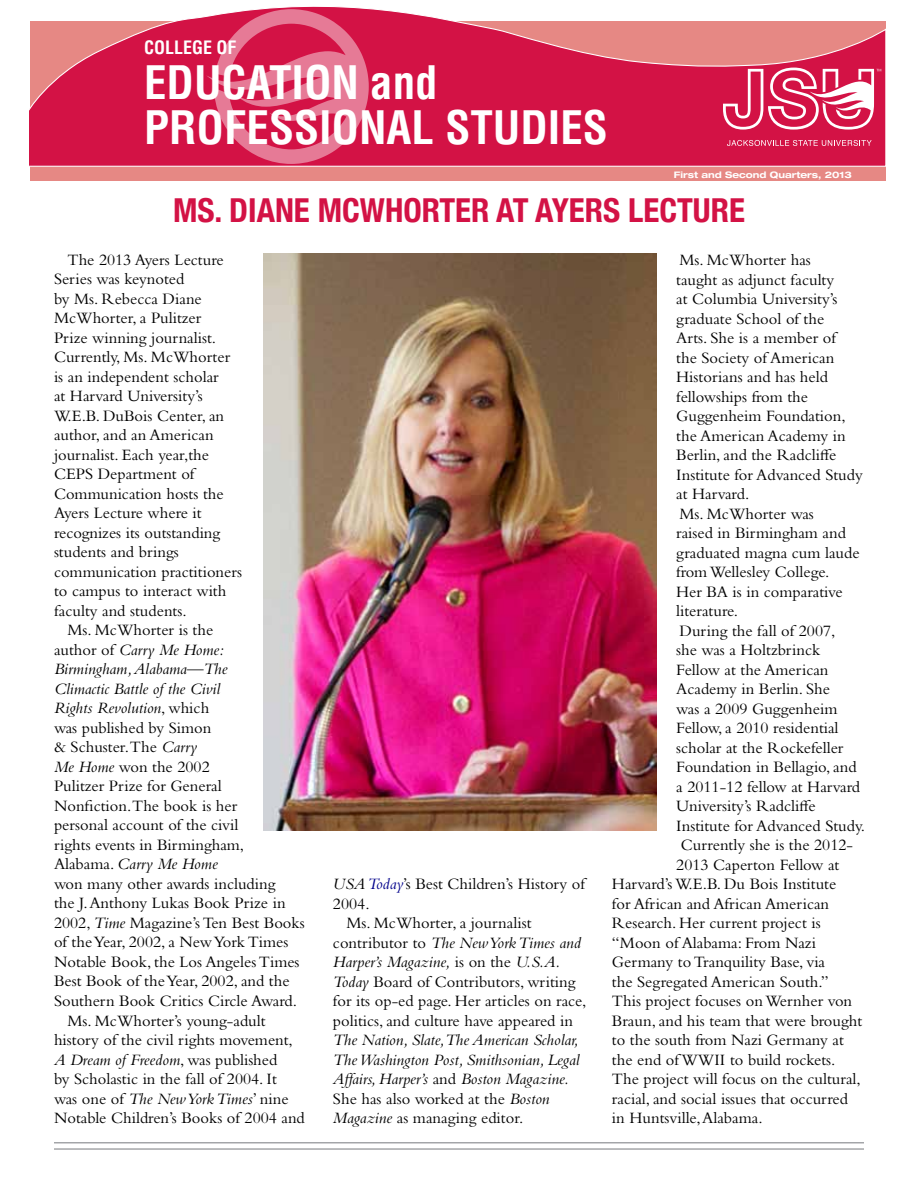
<style>
.page{position:relative;width:918px;height:1188px;background:#fff}
.page>*{position:absolute;margin:0;border:0;box-sizing:border-box;transform-origin:0 0}
.t1{font:700 condensed 45px/45px "Helvetica";color:#fff}
.t2{font:700 condensed 33px "Helvetica Neue";color:#d31245}
.t3{font:700 condensed 18px "Helvetica";color:#fff}
.t4{font:16.5px "Bembo Std";color:#000}
.t5{font:italic 16.5px/19.5px "Bembo Std";color:#000}
.t6{font:700 expanded 9px "Helvetica Neue";color:#fff}
.s1{font-style:normal}
.s2{font-style:italic}
.s3{font-style:italic;color:#00008b}
</style>
<div class="page">
<div style="left:30px;top:21px;width:856px;height:159px;background:#e68884"></div>
<hr style="left:54px;top:1142px;width:810px;height:1px;background:#939598">
<hr style="left:54px;top:1148px;width:810px;height:2px;background:#939598">
<svg style="left:30px;top:6px;width:856px;height:161px"></svg>
<svg style="left:727px;top:140px;width:145px;height:6px"></svg>
<svg style="left:723px;top:68px;width:158px;height:62px;background:#df567a"></svg>
<svg style="left:206px;top:9px;width:163px;height:155px;background:#db4069"></svg>
<img style="left:264px;top:254px;width:392px;height:577px">
<p class="t3" style="left:144px;top:37px;width:94px">COLLEGE OF</p>
<h1 class="t1" style="left:144px;top:60px;width:465px">EDUCATION and<br>PROFESSIONAL STUDIES</h1>
<p class="t6" style="left:674px;top:169px;width:180px">First and Second Quarters, 2013</p>
<h2 class="t2" style="left:173px;top:183px;width:573px">MS. DIANE MCWHORTER AT AYERS LECTURE</h2>
<p class="t4" style="left:67px;top:250px;width:158px">The 2013 Ayers Lecture</p>
<p class="t4" style="left:54px;top:270px;width:132px">Series was keynoted</p>
<p class="t4" style="left:54px;top:289px;width:149px">by Ms. Rebecca Diane</p>
<p class="t4" style="left:54px;top:309px;width:149px">McWhorter, a Pulitzer</p>
<p class="t4" style="left:54px;top:328px;width:164px">Prize winning journalist.</p>
<p class="t4" style="left:54px;top:348px;width:178px">Currently, Ms. McWhorter</p>
<p class="t4" style="left:54px;top:367px;width:166px">is an independent scholar</p>
<p class="t4" style="left:54px;top:387px;width:150px">at Harvard University’s</p>
<p class="t4" style="left:54px;top:406px;width:172px">W.E.B. DuBois Center, an</p>
<p class="t4" style="left:54px;top:426px;width:161px">author, and an American</p>
<p class="t4" style="left:54px;top:445px;width:157px">journalist. Each year,the</p>
<p class="t4" style="left:54px;top:465px;width:142px">CEPS Department of</p>
<p class="t4" style="left:54px;top:484px;width:171px">Communication hosts the</p>
<p class="t4" style="left:54px;top:504px;width:149px">Ayers Lecture where it</p>
<p class="t4" style="left:54px;top:523px;width:168px">recognizes its outstanding</p>
<p class="t4" style="left:54px;top:543px;width:126px">students and brings</p>
<p class="t4" style="left:54px;top:562px;width:190px">communication practitioners</p>
<p class="t4" style="left:54px;top:582px;width:174px">to campus to interact with</p>
<p class="t4" style="left:54px;top:601px;width:134px">faculty and students.</p>
<p class="t4" style="left:67px;top:621px;width:147px">Ms. McWhorter is the</p>
<p class="t5" style="left:54px;top:640px;width:172px"><span class="s1">author of</span> Carry Me Home:</p>
<p class="t5" style="left:54px;top:659px;width:175px">Birmingham, Alabama—The</p>
<p class="t5" style="left:54px;top:679px;width:168px">Climactic Battle of the Civil</p>
<p class="t5" style="left:54px;top:698px;width:157px">Rights Revolution<span class="s1">, which</span></p>
<p class="t4" style="left:54px;top:718px;width:159px">was published by Simon</p>
<p class="t4" style="left:54px;top:738px;width:145px">&amp; Schuster.The <span class="s2">Carry</span></p>
<p class="t4" style="left:54px;top:757px;width:157px"><span class="s2">Me Home</span> won the 2002</p>
<p class="t4" style="left:54px;top:777px;width:169px">Pulitzer Prize for General</p>
<p class="t4" style="left:54px;top:796px;width:185px">Nonfiction.The book is her</p>
<p class="t4" style="left:54px;top:816px;width:186px">personal account of the civil</p>
<p class="t4" style="left:54px;top:835px;width:192px">rights events in Birmingham,</p>
<p class="t5" style="left:54px;top:854px;width:165px"><span class="s1">Alabama.</span> Carry Me Home</p>
<p class="t4" style="left:54px;top:874px;width:223px">won many other awards including</p>
<p class="t4" style="left:54px;top:894px;width:233px">the J. Anthony Lukas Book Prize in</p>
<p class="t4" style="left:54px;top:913px;width:252px">2002, <span class="s2">Time</span> Magazine’s Ten Best Books</p>
<p class="t4" style="left:54px;top:933px;width:236px">of the Year, 2002, a New York Times</p>
<p class="t4" style="left:54px;top:952px;width:247px">Notable Book, the Los Angeles Times</p>
<p class="t4" style="left:54px;top:972px;width:237px">Best Book of the Year, 2002, and the</p>
<p class="t4" style="left:54px;top:991px;width:245px">Southern Book Critics Circle Award.</p>
<p class="t4" style="left:67px;top:1011px;width:200px">Ms. McWhorter’s young-adult</p>
<p class="t4" style="left:54px;top:1030px;width:240px">history of the civil rights movement,</p>
<p class="t5" style="left:54px;top:1049px;width:225px">A Dream of Freedom<span class="s1">, was published</span></p>
<p class="t4" style="left:54px;top:1069px;width:224px">by Scholastic in the fall of 2004. It</p>
<p class="t5" style="left:54px;top:1088px;width:236px"><span class="s1">was one of</span> The New York Times<span class="s1">’ nine</span></p>
<p class="t4" style="left:54px;top:1108px;width:252px">Notable Children’s Books of 2004 and</p>
<p class="t4" style="left:333px;top:874px;width:253px"><span class="s2">USA</span> <span class="s3">Today</span>’s Best Children’s History of</p>
<p class="t4" style="left:333px;top:894px;width:38px">2004.</p>
<p class="t4" style="left:346px;top:913px;width:186px">Ms. McWhorter, a journalist</p>
<p class="t5" style="left:333px;top:932px;width:250px"><span class="s1">contributor to</span> The New York Times and</p>
<p class="t5" style="left:333px;top:952px;width:229px">Harper’s Magazine, <span class="s1">is on the</span> U.S.A.</p>
<p class="t4" style="left:333px;top:972px;width:244px"><span class="s2">Today</span> Board of Contributors, writing</p>
<p class="t4" style="left:333px;top:991px;width:255px">for its op-ed page. Her articles on race,</p>
<p class="t4" style="left:333px;top:1011px;width:242px">politics, and culture have appeared in</p>
<p class="t5" style="left:333px;top:1030px;width:248px">The Nation, Slate, The American Scholar, The Washington Post, Smithsonian, Legal Affairs, Harper’s <span class="s1">and</span> Boston Magazine.<br><span class="s1">She has also worked at the</span> Boston Magazine <span class="s1">as managing editor.</span></p>
<p class="t4" style="left:679px;top:250px;width:133px">Ms. McWhorter has</p>
<p class="t4" style="left:676px;top:270px;width:159px">taught as adjunct faculty</p>
<p class="t4" style="left:676px;top:289px;width:163px">at Columbia University’s</p>
<p class="t4" style="left:676px;top:309px;width:150px">graduate School of the</p>
<p class="t4" style="left:676px;top:328px;width:161px">Arts. She is a member of</p>
<p class="t4" style="left:676px;top:348px;width:160px">the Society of American</p>
<p class="t4" style="left:676px;top:367px;width:153px">Historians and has held</p>
<p class="t4" style="left:676px;top:387px;width:133px">fellowships from the</p>
<p class="t4" style="left:676px;top:406px;width:171px">Guggenheim Foundation,</p>
<p class="t4" style="left:676px;top:426px;width:171px">the American Academy in</p>
<p class="t4" style="left:676px;top:445px;width:162px">Berlin, and the Radcliffe</p>
<p class="t4" style="left:676px;top:465px;width:188px">Institute for Advanced Study</p>
<p class="t4" style="left:676px;top:484px;width:75px">at Harvard.</p>
<p class="t4" style="left:679px;top:504px;width:136px">Ms. McWhorter was</p>
<p class="t4" style="left:676px;top:523px;width:171px">raised in Birmingham and</p>
<p class="t4" style="left:676px;top:543px;width:185px">graduated magna cum laude</p>
<p class="t4" style="left:676px;top:562px;width:155px">from Wellesley College.</p>
<p class="t4" style="left:676px;top:582px;width:168px">Her BA is in comparative</p>
<p class="t4" style="left:676px;top:601px;width:63px">literature.</p>
<p class="t4" style="left:679px;top:621px;width:158px">During the fall of 2007,</p>
<p class="t4" style="left:676px;top:640px;width:146px">she was a Holtzbrinck</p>
<p class="t4" style="left:676px;top:660px;width:154px">Fellow at the American</p>
<p class="t4" style="left:676px;top:679px;width:155px">Academy in Berlin. She</p>
<p class="t4" style="left:676px;top:699px;width:163px">was a 2009 Guggenheim</p>
<p class="t4" style="left:676px;top:718px;width:164px">Fellow, a 2010 residential</p>
<p class="t4" style="left:676px;top:738px;width:169px">scholar at the Rockefeller</p>
<p class="t4" style="left:676px;top:757px;width:182px">Foundation in Bellagio, and</p>
<p class="t4" style="left:676px;top:777px;width:185px">a 2011-12 fellow at Harvard</p>
<p class="t4" style="left:676px;top:796px;width:141px">University’s Radcliffe</p>
<p class="t4" style="left:676px;top:816px;width:190px">Institute for Advanced Study.</p>
<p class="t4" style="left:681px;top:835px;width:174px">Currently she is the 2012-</p>
<p class="t4" style="left:676px;top:855px;width:165px">2013 Caperton Fellow at</p>
<p class="t4" style="left:612px;top:874px;width:226px">Harvard’s W.E.B. Du Bois Institute</p>
<p class="t4" style="left:612px;top:894px;width:219px">for African and African American</p>
<p class="t4" style="left:612px;top:913px;width:210px">Research. Her current project is</p>
<p class="t4" style="left:612px;top:933px;width:205px">“Moon of Alabama: From Nazi</p>
<p class="t4" style="left:612px;top:952px;width:215px">Germany to Tranquility Base, via</p>
<p class="t4" style="left:612px;top:972px;width:218px">the Segregated American South.”</p>
<p class="t4" style="left:612px;top:991px;width:242px">This project focuses on Wernher von</p>
<p class="t4" style="left:612px;top:1011px;width:252px">Braun, and his team that were brought</p>
<p class="t4" style="left:612px;top:1030px;width:233px">to the south from Nazi Germany at</p>
<p class="t4" style="left:612px;top:1050px;width:225px">the end of WWII to build rockets.</p>
<p class="t4" style="left:612px;top:1069px;width:250px">The project will focus on the cultural,</p>
<p class="t4" style="left:612px;top:1089px;width:238px">racial, and social issues that occurred</p>
<p class="t4" style="left:612px;top:1108px;width:152px">in Huntsville, Alabama.</p>
</div>
